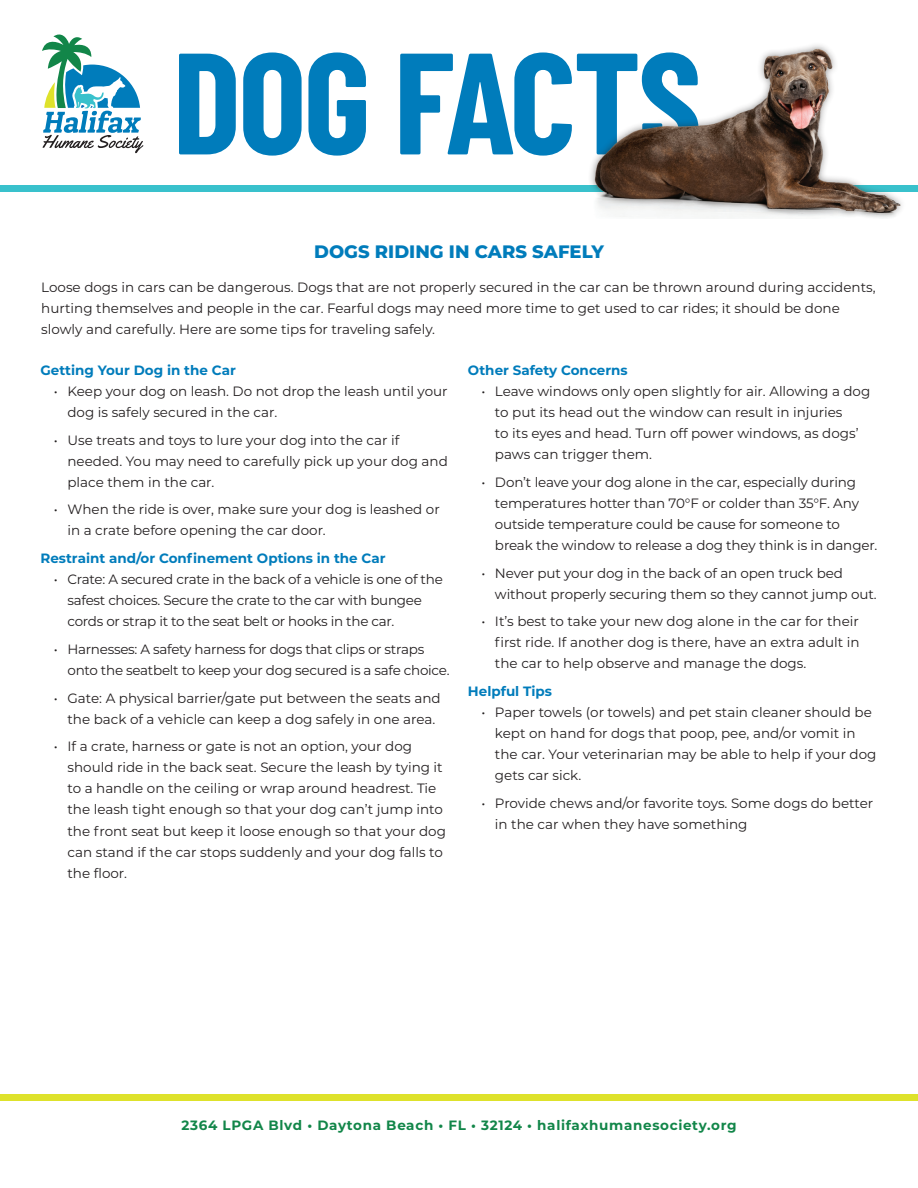
<style>
.page{position:relative;width:918px;height:1188px;background:#fff}
.page>*{position:absolute;margin:0;border:0;box-sizing:border-box;transform-origin:0 0}
.t1{font:700 144px "Barlow Condensed";letter-spacing:-.02em;color:#007cbb}
.t2{font:800 18px "Montserrat";color:#007cbb}
.t3{font:13.5px/21px "Montserrat";color:#231f20}
.t4{font:13.5px/21px "Montserrat";letter-spacing:-.02em;color:#231f20}
.t5{font:700 13.5px "Montserrat";color:#007cbb}
.t6{font:700 13.5px "Montserrat";letter-spacing:.05em;color:#128649}
</style>
<div class="page">
<div style="left:0;top:186px;width:918px;height:6px;background:#39c1cc"></div>
<div style="left:588px;top:41px;width:319px;height:179px;background:#231f20;opacity:.5"></div>
<svg style="left:42px;top:34px;width:102px;height:120px"></svg>
<div style="left:0;top:1095px;width:918px;height:6px;background:#dee22b"></div>
<h1 class="t1" style="left:173px;top:0;width:531px">DOG FACTS</h1>
<h2 class="t2" style="left:314px;top:239px;width:291px">DOGS RIDING IN CARS SAFELY</h2>
<p class="t3" style="left:41px;top:276px;width:836px">Loose dogs in cars can be dangerous. Dogs that are not properly secured in the car can be thrown around during accidents, hurting themselves and people in the car. Fearful dogs may need more time to get used to car rides; it should be done slowly and carefully. Here are some tips for traveling safely.</p>
<p class="t5" style="left:40px;top:360px;width:197px">Getting Your Dog in the Car</p>
<p class="t3" style="left:67px;top:380px;width:382px;text-indent:-14px">• Keep your dog on leash. Do not drop the leash until your dog is safely secured in the car.</p>
<p class="t3" style="left:67px;top:429px;width:382px;text-indent:-14px">• Use treats and toys to lure your dog into the car if needed. You may need to carefully pick up your dog and place them in the car.</p>
<p class="t3" style="left:67px;top:499px;width:374px;text-indent:-14px">• When the ride is over, make sure your dog is leashed or in a crate before opening the car door.</p>
<p class="t5" style="left:40px;top:549px;width:347px">Restraint and/or Confinement Options in the Car</p>
<p class="t4" style="left:67px;top:568px;width:377px;text-indent:-14px">• Crate: A secured crate in the back of a vehicle is one of the safest choices. Secure the crate to the car with bungee cords or strap it to the seat belt or hooks in the car.</p>
<p class="t4" style="left:67px;top:638px;width:384px;text-indent:-14px">• Harnesses: A safety harness for dogs that clips or straps onto the seatbelt to keep your dog secured is a safe choice.</p>
<p class="t3" style="left:67px;top:687px;width:375px;text-indent:-14px">• Gate: A physical barrier/gate put between the seats and the back of a vehicle can keep a dog safely in one area.</p>
<p class="t3" style="left:67px;top:736px;width:380px;text-indent:-14px">• If a crate, harness or gate is not an option, your dog should ride in the back seat. Secure the leash by tying it to a handle on the ceiling or wrap around headrest. Tie the leash tight enough so that your dog can’t jump into the front seat but keep it loose enough so that your dog can stand if the car stops suddenly and your dog falls to the floor.</p>
<p class="t5" style="left:468px;top:360px;width:161px">Other Safety Concerns</p>
<p class="t3" style="left:495px;top:380px;width:377px;text-indent:-14px">• Leave windows only open slightly for air. Allowing a dog to put its head out the window can result in injuries<br>to its eyes and head. Turn off power windows, as dogs’ paws can trigger them.</p>
<p class="t3" style="left:495px;top:471px;width:384px;text-indent:-14px">• Don’t leave your dog alone in the car, especially during temperatures hotter than 70°F or colder than 35°F. Any outside temperature could be cause for someone to break the window to release a dog they think is in danger.</p>
<p class="t3" style="left:495px;top:562px;width:383px;text-indent:-14px">• Never put your dog in the back of an open truck bed without properly securing them so they cannot jump out.</p>
<p class="t3" style="left:495px;top:611px;width:366px;text-align:justify;text-indent:-14px">• It’s best to take your new dog alone in the car for their first ride. If another dog is there, have an extra adult in the car to help observe and manage the dogs.</p>
<p class="t5" style="left:468px;top:682px;width:85px">Helpful Tips</p>
<p class="t3" style="left:495px;top:701px;width:383px;text-indent:-14px">• Paper towels (or towels) and pet stain cleaner should be kept on hand for dogs that poop, pee, and/or vomit in the car. Your veterinarian may be able to help if your dog gets car sick.</p>
<p class="t3" style="left:495px;top:792px;width:380px;text-indent:-14px">• Provide chews and/or favorite toys. Some dogs do better in the car when they have something</p>
<p class="t6" style="left:182px;top:1115px;width:556px">2364 LPGA Blvd • Daytona Beach • FL • 32124 • halifaxhumanesociety.org</p>
</div>
